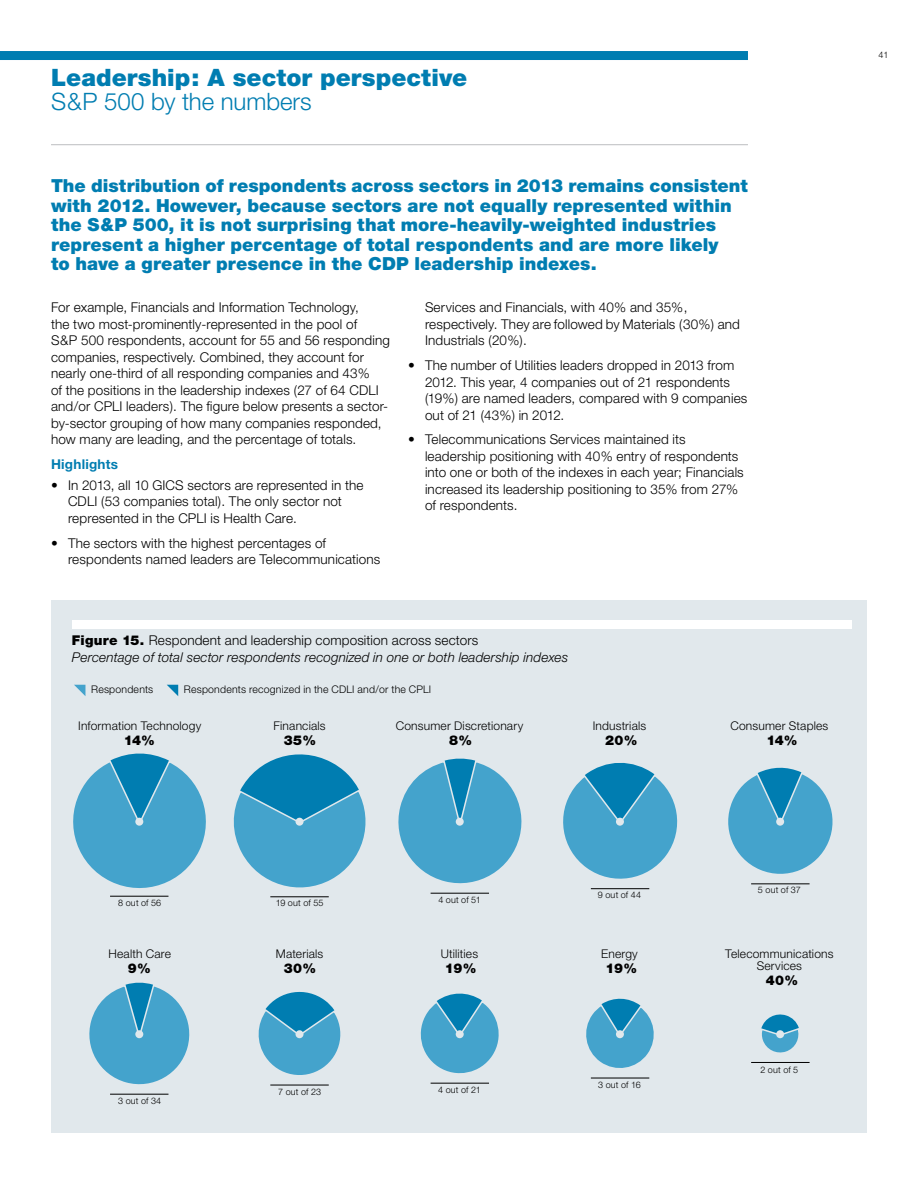
<style>
.page{position:relative;width:918px;height:1188px;background:#fff}
.page>*{position:absolute;margin:0;border:0;box-sizing:border-box;transform-origin:0 0}
.Salmon_page_head{font:900 24px "Helvetica Neue";color:#007db1}
.Salmon_page_subhead{font:300 24px "Helvetica Neue";letter-spacing:-.005em;color:#007db1}
.Lead_paragraph{font:900 18px/19.5px "Helvetica Neue";color:#007db1}
.Body_copy{font:300 13.5px/16.5px "Helvetica Neue";letter-spacing:.01em;color:#000}
.t1{font:italic 300 13.5px/16.5px "Helvetica Neue";letter-spacing:.01em;color:#000}
.t2{font:900 13.5px "Helvetica Neue";letter-spacing:-.015em;color:#000}
.Subhead{font:700 13.5px "Helvetica Neue";letter-spacing:.02em;color:#007db1}
.t3{font:300 12px/12px "Helvetica Neue";letter-spacing:.015em;color:#000;text-align:center}
.t4{font:300 10.5px "Helvetica Neue";letter-spacing:.02em;color:#000}
.t5{font:300 9px "Helvetica Neue";letter-spacing:.02em;color:#000}
.s1{font-weight:900;font-style:normal}
.s2{font-style:normal}
</style>
<div class="page">
<hr style="left:51px;top:144px;width:697px;height:1px;background:#bcbec0">
<div style="left:0;top:51px;width:748px;height:9px;background:#007db1"></div>
<div style="left:51px;top:600px;width:816px;height:533px;background:#e1e8ec"></div>
<svg style="left:74px;top:685px;width:11px;height:11px"></svg>
<svg style="left:167px;top:685px;width:11px;height:11px"></svg>
<div style="left:73px;top:620px;width:779px;height:9px;background:#fff"></div>
<svg style="left:233px;top:754px;width:133px;height:143px"></svg>
<svg style="left:761px;top:1014px;width:38px;height:39px"></svg>
<div style="left:776px;top:1030px;width:8px;height:8px;background:#e1e8ec;border-radius:50%"></div>
<svg style="left:586px;top:998px;width:68px;height:70px"></svg>
<div style="left:616px;top:1030px;width:8px;height:8px;background:#e1e8ec;border-radius:50%"></div>
<svg style="left:420px;top:993px;width:79px;height:81px"></svg>
<div style="left:456px;top:1030px;width:8px;height:8px;background:#e1e8ec;border-radius:50%"></div>
<svg style="left:258px;top:991px;width:83px;height:94px"></svg>
<div style="left:296px;top:1030px;width:8px;height:8px;background:#e1e8ec;border-radius:50%"></div>
<svg style="left:89px;top:982px;width:101px;height:103px"></svg>
<div style="left:135px;top:1030px;width:8px;height:8px;background:#e1e8ec;border-radius:50%"></div>
<svg style="left:728px;top:767px;width:105px;height:107px"></svg>
<div style="left:776px;top:818px;width:8px;height:8px;background:#e1e8ec;border-radius:50%"></div>
<svg style="left:563px;top:762px;width:115px;height:117px"></svg>
<div style="left:616px;top:818px;width:8px;height:8px;background:#e1e8ec;border-radius:50%"></div>
<svg style="left:398px;top:758px;width:124px;height:126px"></svg>
<div style="left:456px;top:818px;width:8px;height:8px;background:#e1e8ec;border-radius:50%"></div>
<div style="left:296px;top:818px;width:8px;height:8px;background:#e1e8ec;border-radius:50%"></div>
<hr style="left:270px;top:897px;width:59px;height:1px;background:#000">
<hr style="left:431px;top:893px;width:58px;height:1px;background:#000">
<hr style="left:591px;top:888px;width:58px;height:1px;background:#000">
<hr style="left:751px;top:884px;width:59px;height:1px;background:#000">
<hr style="left:110px;top:1094px;width:58px;height:1px;background:#000">
<hr style="left:270px;top:1085px;width:59px;height:1px;background:#000">
<hr style="left:431px;top:1083px;width:58px;height:1px;background:#000">
<hr style="left:591px;top:1078px;width:58px;height:1px;background:#000">
<hr style="left:751px;top:1062px;width:59px;height:1px;background:#000">
<svg style="left:73px;top:753px;width:133px;height:144px"></svg>
<div style="left:135px;top:818px;width:8px;height:8px;background:#e1e8ec;border-radius:50%"></div>
<p class="Salmon_page_head" style="left:51px;top:64px;width:418px">Leadership: A sector perspective</p>
<p class="Salmon_page_subhead" style="left:51px;top:87px;width:262px">S&amp;P 500 by the numbers</p>
<p class="Lead_paragraph" style="left:51px;top:176px;width:698px">The distribution of respondents across sectors in 2013 remains consistent with 2012. However, because sectors are not equally represented within the S&amp;P 500, it is not surprising that more-heavily-weighted industries represent a higher percentage of total respondents and are more likely<br>to have a greater presence in the CDP leadership indexes.</p>
<p class="Body_copy" style="left:51px;top:299px;width:340px">For example, Financials and Information Technology,<br>the two most-prominently-represented in the pool of<br>S&amp;P 500 respondents, account for 55 and 56 responding companies, respectively. Combined, they account for nearly one-third of all responding companies and 43%<br>of the positions in the leadership indexes (27 of 64 CDLI and/or CPLI leaders). The figure below presents a sector&shy;by-sector grouping of how many companies responded, how many are leading, and the percentage of totals.</p>
<p class="Subhead" style="left:51px;top:456px;width:69px">Highlights</p>
<p class="Body_copy" style="left:68px;top:477px;width:297px;text-indent:-17px">• In 2013, all 10 GICS sectors are represented in the<br>CDLI (53 companies total). The only sector not represented in the CPLI is Health Care.</p>
<p class="Body_copy" style="left:68px;top:534px;width:314px;text-indent:-17px">• The sectors with the highest percentages of respondents named leaders are Telecommunications</p>
<p class="Body_copy" style="left:425px;top:299px;width:317px">Services and Financials, with 40% and 35%, respectively. They are followed by Materials (30%) and<br>Industrials (20%).</p>
<p class="Body_copy" style="left:425px;top:357px;width:324px;text-indent:-17px">• The number of Utilities leaders dropped in 2013 from 2012. This year, 4 companies out of 21 respondents (19%) are named leaders, compared with 9 companies out of 21 (43%) in 2012.</p>
<p class="Body_copy" style="left:425px;top:431px;width:320px;text-indent:-17px">• Telecommunications Services maintained its leadership positioning with 40% entry of respondents into one or both of the indexes in each year; Financials increased its leadership positioning to 35% from 27% of respondents.</p>
<p class="t1" style="left:72px;top:632px;width:498px"><span class="s1">Figure 15.</span> <span class="s2">Respondent and leadership composition across sectors<br></span>Percentage of total sector respondents recognized in one or both leadership indexes</p>
<p class="t4" style="left:91px;top:682px;width:64px">Respondents</p>
<p class="t4" style="left:184px;top:682px;width:249px">Respondents recognized in the CDLI and/or the CPLI</p>
<p class="t3" style="left:78px;top:719px;width:124px">Information Technology</p>
<p class="t3" style="left:274px;top:719px;width:54px">Financials</p>
<p class="t3" style="left:396px;top:719px;width:129px">Consumer Discretionary</p>
<p class="t3" style="left:593px;top:719px;width:55px">Industrials</p>
<p class="t3" style="left:730px;top:719px;width:100px">Consumer Staples</p>
<p class="t2" style="left:124px;top:732px;width:33px">14%</p>
<p class="t2" style="left:284px;top:732px;width:34px">35%</p>
<p class="t2" style="left:449px;top:732px;width:25px">8%</p>
<p class="t2" style="left:605px;top:732px;width:34px">20%</p>
<p class="t2" style="left:766px;top:732px;width:33px">14%</p>
<p class="t5" style="left:878px;top:49px;width:12px">41</p>
<p class="t5" style="left:118px;top:897px;width:44px">8 out of 56</p>
<p class="t5" style="left:276px;top:898px;width:49px">19 out of 55</p>
<p class="t5" style="left:438px;top:894px;width:44px">4 out of 51</p>
<p class="t5" style="left:598px;top:890px;width:45px">9 out of 44</p>
<p class="t5" style="left:758px;top:885px;width:44px">5 out of 37</p>
<p class="t3" style="left:109px;top:948px;width:64px">Health Care</p>
<p class="t3" style="left:276px;top:948px;width:49px">Materials</p>
<p class="t3" style="left:441px;top:948px;width:39px">Utilities</p>
<p class="t3" style="left:601px;top:948px;width:38px">Energy</p>
<p class="t3" style="left:725px;top:948px;width:110px">Telecommunications<br>Services</p>
<p class="t2" style="left:128px;top:960px;width:25px">9%</p>
<p class="t2" style="left:284px;top:960px;width:34px">30%</p>
<p class="t2" style="left:445px;top:960px;width:33px">19%</p>
<p class="t2" style="left:606px;top:960px;width:33px">19%</p>
<p class="t2" style="left:766px;top:972px;width:34px">40%</p>
<p class="t5" style="left:118px;top:1096px;width:45px">3 out of 34</p>
<p class="t5" style="left:278px;top:1087px;width:44px">7 out of 23</p>
<p class="t5" style="left:438px;top:1085px;width:44px">4 out of 21</p>
<p class="t5" style="left:598px;top:1080px;width:44px">3 out of 16</p>
<p class="t5" style="left:760px;top:1064px;width:39px">2 out of 5</p>
</div>
